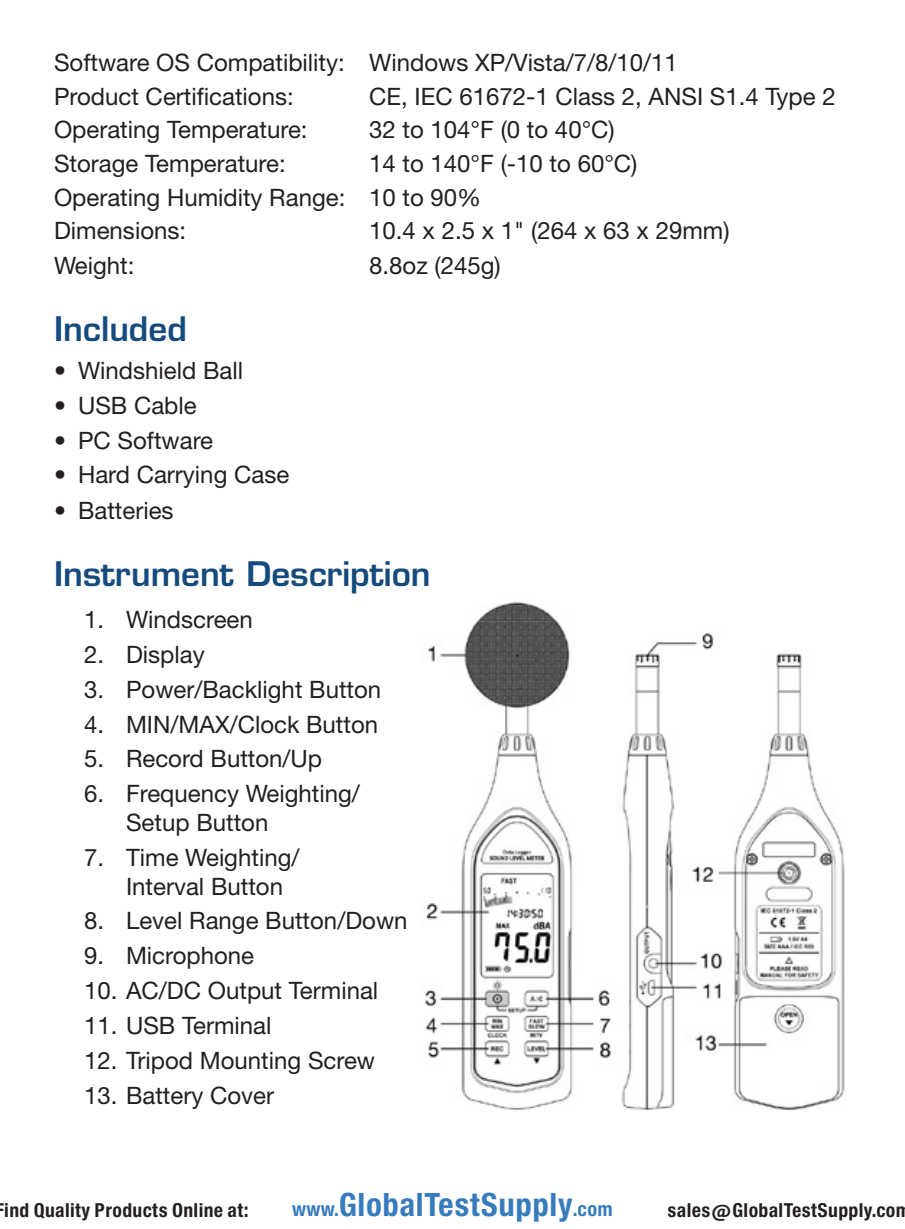
<style>
.page{position:relative;width:905px;height:1229px;background:#fff}
.page>*{position:absolute;margin:0;border:0;box-sizing:border-box;transform-origin:0 0}
.t1{font:600 33px "Eurostile LT Std";color:#144a7c}
.t2{font:30.6px "Europa Gro Nr 2 SBOP Bol Con";letter-spacing:.02em;color:#367bbc}
.t3{font:24px/33.6px "Helvetica Neue LT Std";color:#231f20}
.t4{font:18.3px "Europa Gro Nr 2 SBOP Bol Con";letter-spacing:.02em;color:#231f20}
.s1{font-size:18.9px}
</style>
<div class="page">
<img style="left:425px;top:602px;width:420px;height:509px">
<p class="t3" style="left:54px;top:45px;width:625px">Software OS Compatibility: Windows XP/Vista/7/8/10/11<br>Product Certifications:</p>
<p class="t3" style="left:369px;top:79px;width:468px">CE, IEC 61672-1 Class 2, ANSI S1.4 Type 2</p>
<p class="t3" style="left:54px;top:113px;width:255px">Operating Temperature:</p>
<p class="t3" style="left:369px;top:113px;width:247px">32 to 104°F (0 to 40°C)</p>
<p class="t3" style="left:54px;top:146px;width:233px">Storage Temperature:</p>
<p class="t3" style="left:54px;top:146px;width:585px;text-indent:315px">14 to 140°F (-10 to 60°C)<br>Operating Humidity Range: 10 to 90%<br>Dimensions:</p>
<p class="t3" style="left:369px;top:213px;width:362px">10.4 x 2.5 x 1" (264 x 63 x 29mm)</p>
<p class="t3" style="left:54px;top:249px;width:82px">Weight:</p>
<p class="t3" style="left:369px;top:249px;width:133px">8.8oz (245g)</p>
<h1 class="t1" style="left:54px;top:308px;width:134px">Included</h1>
<p class="t3" style="left:54px;top:354px;width:190px">• Windshield Ball</p>
<p class="t3" style="left:54px;top:388px;width:144px">• USB Cable</p>
<p class="t3" style="left:54px;top:423px;width:161px">• PC Software</p>
<p class="t3" style="left:54px;top:457px;width:237px">• Hard Carrying Case</p>
<p class="t3" style="left:54px;top:493px;width:121px">• Batteries</p>
<h1 class="t1" style="left:54px;top:553px;width:378px">Instrument Description</h1>
<p class="t3" style="left:84px;top:602px;width:170px">1. Windscreen</p>
<p class="t3" style="left:84px;top:637px;width:122px">2. Display</p>
<p class="t3" style="left:84px;top:672px;width:299px">3. Power/Backlight Button</p>
<p class="t3" style="left:84px;top:707px;width:296px">4. MIN/MAX/Clock Button</p>
<p class="t3" style="left:84px;top:741px;width:240px">5. Record Button/Up</p>
<p class="t3" style="left:126px;top:779px;width:235px;line-height:28.8px;text-indent:-42px">6. Frequency Weighting/<br>Setup Button</p>
<p class="t3" style="left:126px;top:842px;width:175px;line-height:28.8px;text-indent:-42px">7. Time Weighting/<br>Interval Button</p>
<p class="t3" style="left:84px;top:903px;width:325px">8. Level Range Button/Down</p>
<p class="t3" style="left:84px;top:938px;width:172px">9. Microphone</p>
<p class="t3" style="left:84px;top:973px;width:296px">10. AC/DC Output Terminal</p>
<p class="t3" style="left:84px;top:1008px;width:189px">11. USB Terminal</p>
<p class="t3" style="left:84px;top:1043px;width:292px">12. Tripod Mounting Screw</p>
<p class="t3" style="left:84px;top:1077px;width:191px">13. Battery Cover</p>
<p class="t4" style="left:4px;top:1198px;width:245px">ind Quality Products Online at:</p>
<p class="t2" style="left:292px;top:1186px;width:322px"><span class="s1">www.</span>GlobalTestSupply<span class="s1">.com</span></p>
<p class="t4" style="left:667px;top:1198px;width:244px">sales@GlobalTestSupply.com</p>
</div>
